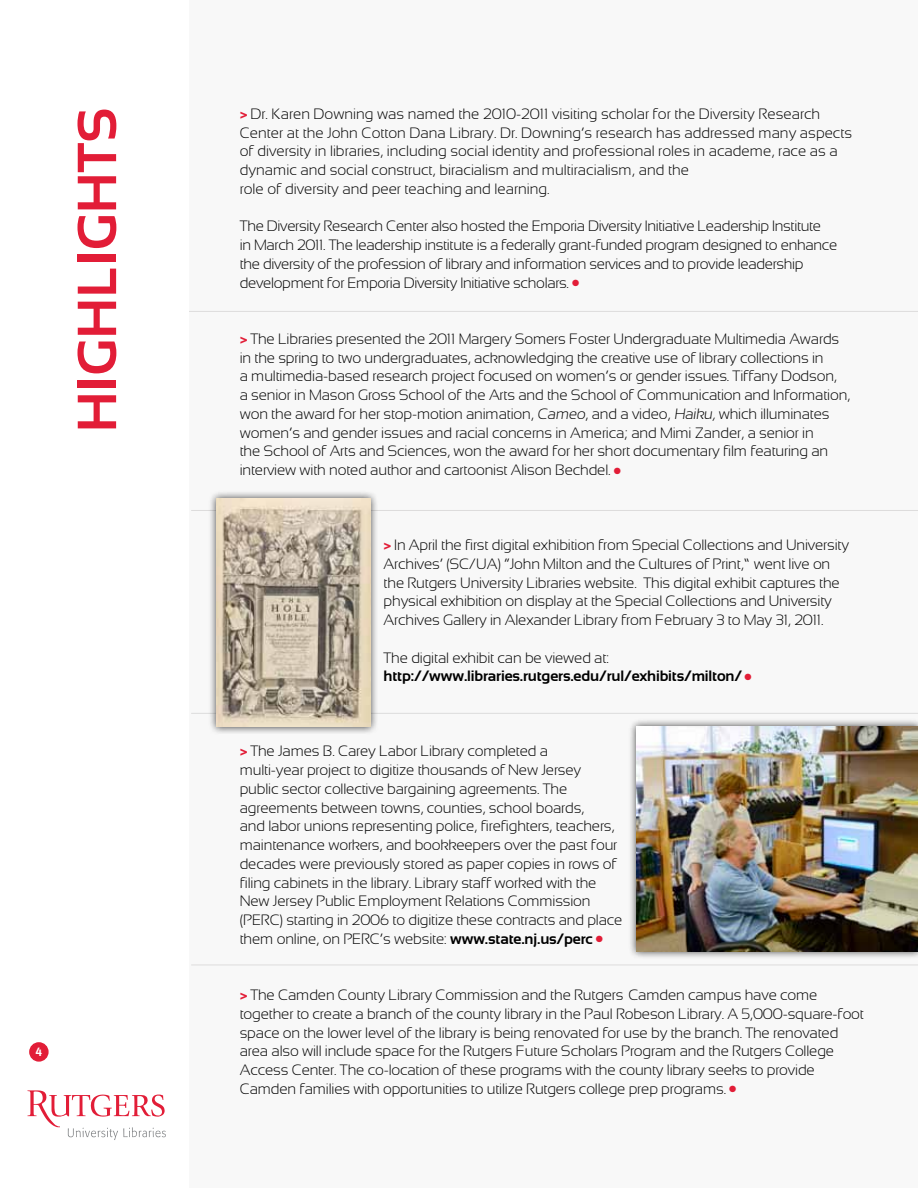
<style>
.page{position:relative;width:918px;height:1188px;background:#fff}
.page>*{position:absolute;margin:0;border:0;box-sizing:border-box;transform-origin:0 0}
.t1{font:700 54.9px "Sansation";color:#e21d37}
.t2{font:300 15px/18.8px "Sansation";letter-spacing:-.01em;color:#000}
.t3{font:700 15px/18.8px "Sansation";letter-spacing:-.01em;color:#000}
.t4{font:700 12px "Sansation";color:#fff}
.s1{font-weight:700;color:#e21d37}
.s2{color:#e21d37}
.s3{font-weight:300}
.s4{font-weight:700}
</style>
<div class="page">
<div style="left:189px;top:0;width:729px;height:1188px;background:#f8f8f8"></div>
<hr style="left:189px;top:311px;width:729px;height:1px;background:#dddcdc">
<hr style="left:191px;top:965px;width:727px;height:1px;background:#dddcdc">
<hr style="left:191px;top:510px;width:727px;height:1px;background:#dddcdc">
<hr style="left:191px;top:713px;width:727px;height:1px;background:#dddcdc">
<div style="left:629px;top:718px;width:289px;height:242px;background:#000;opacity:.75"></div>
<img style="left:637px;top:727px;width:281px;height:225px">
<div style="left:208px;top:491px;width:170px;height:244px;background:#000;opacity:.75"></div>
<img style="left:216px;top:499px;width:154px;height:228px">
<svg style="left:27px;top:1090px;width:139px;height:50px"></svg>
<div style="left:30px;top:1043px;width:18px;height:18px;background:#e21d37;border-radius:50%"></div>
<div style="left:29px;top:1042px;width:20px;height:20px;border:2px solid #e21d37;border-radius:50%"></div>
<h1 class="t1" style="left:67px;top:432px;width:326px;rotate:-90deg">highlights</h1>
<p class="t4" style="left:36px;top:1045px;width:8px">4</p>
<p class="t2" style="left:240px;top:104px;width:614px"><span class="s1">&gt;</span> Dr. Karen Downing was named the 2010-2011 visiting scholar for the Diversity Research Center at the John Cotton Dana Library. Dr. Downing’s research has addressed many aspects of diversity in libraries, including social identity and professional roles in academe, race as a dynamic and social construct, biracialism and multiracialism, and the<br>role of diversity and peer teaching and learning.</p>
<p class="t2" style="left:240px;top:217px;width:599px">The Diversity Research Center also hosted the Emporia Diversity Initiative Leadership Institute<br>in March 2011. The leadership institute is a federally grant-funded program designed to enhance the diversity of the profession of library and information services and to provide leadership development for Emporia Diversity Initiative scholars. <span class="s2">●</span></p>
<p class="t2" style="left:240px;top:329px;width:612px"><span class="s1">&gt;</span> The Libraries presented the 2011 Margery Somers Foster Undergraduate Multimedia Awards in the spring to two undergraduates, acknowledging the creative use of library collections in<br>a multimedia-based research project focused on women’s or gender issues. Tiffany Dodson,<br>a senior in Mason Gross School of the Arts and the School of Communication and Information, won the award for her stop-motion animation, Cameo, and a video, Haiku, which illuminates women’s and gender issues and racial concerns in America; and Mimi Zander, a senior in<br>the School of Arts and Sciences, won the award for her short documentary film featuring an interview with noted author and cartoonist Alison Bechdel. <span class="s2">●</span></p>
<p class="t2" style="left:384px;top:536px;width:467px"><span class="s1">&gt;</span> In April the first digital exhibition from Special Collections and University Archives’ (SC/UA) “John Milton and the Cultures of Print,” went live on the Rutgers University Libraries website. This digital exhibit captures the physical exhibition on display at the Special Collections and University Archives Gallery in Alexander Library from February 3 to May 31, 2011.</p>
<p class="t3" style="left:384px;top:648px;width:370px"><span class="s3">The digital exhibit can be viewed at: </span>http://www.libraries.rutgers.edu/rul/exhibits/milton/ <span class="s2">●</span></p>
<p class="t2" style="left:240px;top:742px;width:384px"><span class="s1">&gt;</span> The James B. Carey Labor Library completed a<br>multi-year project to digitize thousands of New Jersey public sector collective bargaining agreements. The agreements between towns, counties, school boards,<br>and labor unions representing police, firefighters, teachers, maintenance workers, and bookkeepers over the past four decades were previously stored as paper copies in rows of filing cabinets in the library. Library staff worked with the New Jersey Public Employment Relations Commission (PERC) starting in 2006 to digitize these contracts and place them online, on PERC’s website: <span class="s4">www.state.nj.us/perc</span> <span class="s2">●</span></p>
<p class="t2" style="left:240px;top:986px;width:626px"><span class="s1">&gt;</span> The Camden County Library Commission and the Rutgers–Camden campus have come together to create a branch of the county library in the Paul Robeson Library. A 5,000-square-foot space on the lower level of the library is being renovated for use by the branch. The renovated area also will include space for the Rutgers Future Scholars Program and the Rutgers College Access Center. The co-location of these programs with the county library seeks to provide Camden families with opportunities to utilize Rutgers college prep programs. <span class="s2">●</span></p>
</div>
